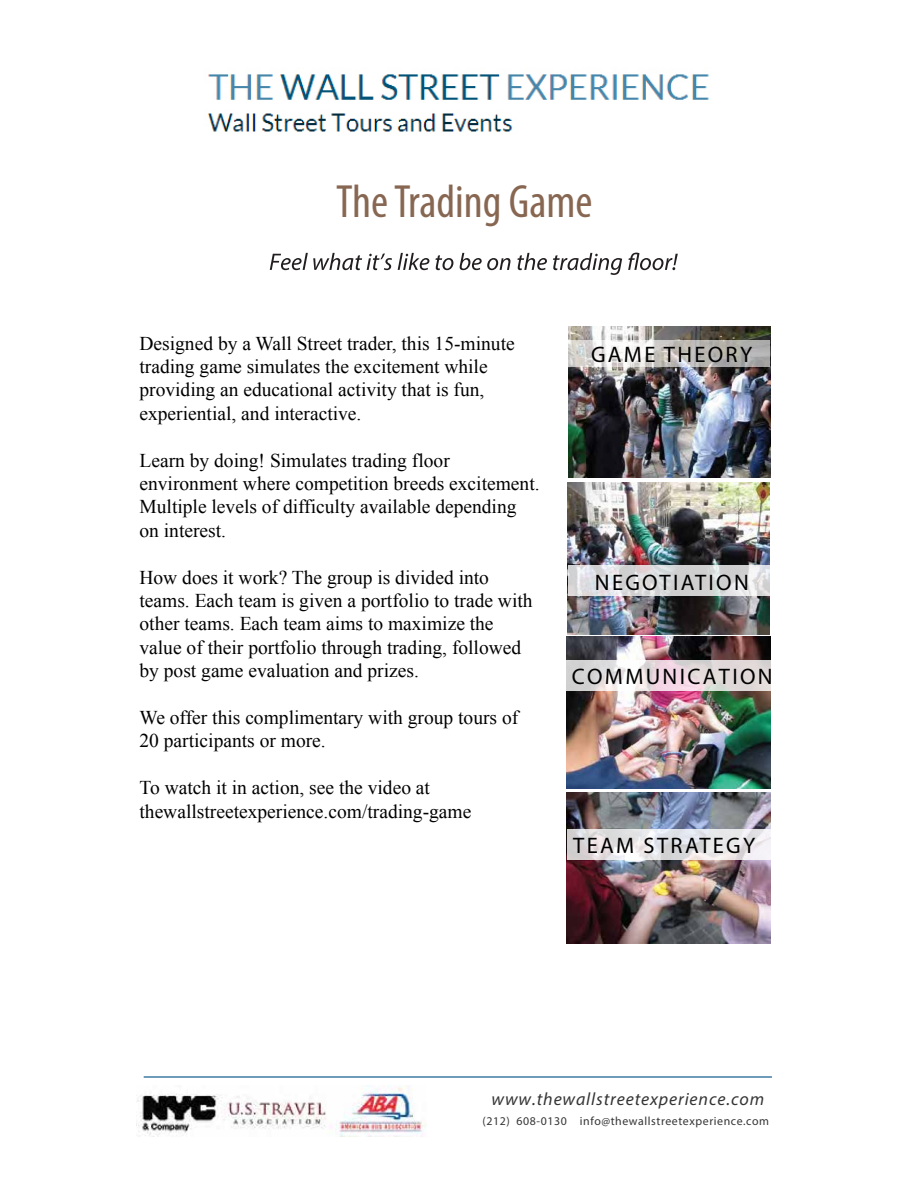
<style>
.page{position:relative;width:918px;height:1188px;background:#fff}
.page>*{position:absolute;margin:0;border:0;box-sizing:border-box;transform-origin:0 0}
.t1{font:condensed 46.8px "Myriad Pro";color:#876752}
.t2{font:22.5px "Myriad Pro";letter-spacing:.105em;color:#000}
.t3{font:19.5px/23.4px "Times New Roman";color:#000}
.t4{font:italic 17.85px "Myriad Pro";letter-spacing:.05em;color:#353535}
.t5{font:11.85px "Myriad Pro";letter-spacing:.05em;color:#353535}
</style>
<div class="page">
<img style="left:568px;top:483px;width:202px;height:151px">
<img style="left:567px;top:792px;width:204px;height:152px">
<img style="left:567px;top:637px;width:203px;height:151px">
<img style="left:568px;top:326px;width:202px;height:152px">
<svg style="left:270px;top:253px;width:408px;height:22px"></svg>
<img style="left:136px;top:1086px;width:290px;height:50px">
<hr style="left:144px;top:1076px;width:628px;height:2px;background:#4a83a9">
<svg style="left:569px;top:340px;width:201px;height:26px"></svg>
<svg style="left:568px;top:566px;width:202px;height:30px;background:#dadadc"></svg>
<svg style="left:566px;top:661px;width:205px;height:30px;background:#e5dcde"></svg>
<svg style="left:567px;top:829px;width:204px;height:31px"></svg>
<img style="left:208px;top:74px;width:501px;height:58px">
<h1 class="t1" style="left:336px;top:173px;width:258px">TheTrading Game</h1>
<p class="t3" style="left:140px;top:331px;width:377px">Designed by a Wall Street trader, this 15-minute trading game simulates the excitement while providing an educational activity that is fun, experiential, and interactive.</p>
<p class="t3" style="left:140px;top:448px;width:402px">Learn by doing! Simulates trading floor environment where competition breeds excitement.<br>Multiple levels of difficulty available depending on interest.</p>
<p class="t3" style="left:140px;top:565px;width:395px">How does it work? The group is divided into teams. Each team is given a portfolio to trade with other teams. Each team aims to maximize the value of their portfolio through trading, followed by post game evaluation and prizes.</p>
<p class="t3" style="left:140px;top:705px;width:380px">We offer this complimentary with group tours of<br>20 participants or more.</p>
<p class="t3" style="left:140px;top:776px;width:333px">To watch it in action, see the video at thewallstreetexperience.com/trading-game</p>
<p class="t2" style="left:591px;top:340px;width:163px">GAME THEORY</p>
<p class="t2" style="left:595px;top:569px;width:155px">NEGOTIATION</p>
<p class="t2" style="left:572px;top:663px;width:202px">COMMUNICATION</p>
<p class="t2" style="left:573px;top:832px;width:183px">TEAM STRATEGY</p>
<p class="t4" style="left:492px;top:1088px;width:274px">www.thewallstreetexperience.com</p>
<p class="t5" style="left:483px;top:1114px;width:288px">(212) 608-0130 info@thewallstreetexperience.com</p>
</div>
